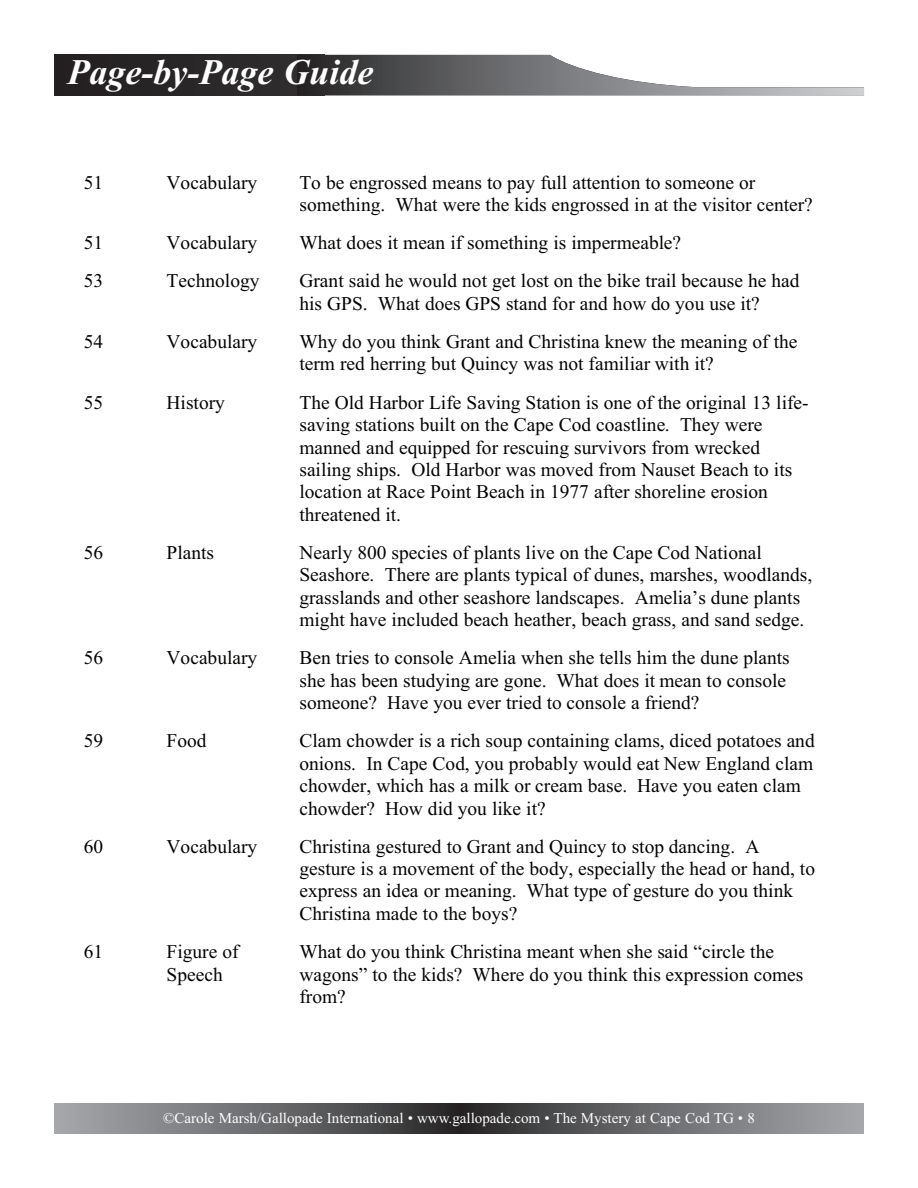
<style>
.page{position:relative;width:918px;height:1188px;background:#fff}
.page>*{position:absolute;margin:0;border:0;box-sizing:border-box;transform-origin:0 0}
.t1{font:italic 700 36px "Times New Roman";color:#fff}
.t2{font:19.5px/22.5px "Times New Roman PSMT+T42+NCSSVR";color:#040503}
.t3{font:15px "Times New Roman";color:#fff}
</style>
<div class="page">
<div style="left:457px;top:1104px;width:407px;height:30px;background:linear-gradient(to right,#2a292a,#a9abaf)"></div>
<div style="left:54px;top:1104px;width:408px;height:30px;background:linear-gradient(to right,#a9acaf,#2b292a)"></div>
<div style="left:54px;top:55px;width:270px;height:40px;background:#282526"></div>
<svg style="left:324px;top:55px;width:540px;height:40px"></svg>
<h1 class="t1" style="left:68px;top:60px;width:307px">Page-by-Page Guide</h1>
<p class="t2" style="left:84px;top:173px;width:21px">51</p>
<p class="t2" style="left:167px;top:173px;width:92px">Vocabulary</p>
<p class="t2" style="left:299px;top:173px;width:515px">To be engrossed means to pay full attention to someone or something. What were the kids engrossed in at the visitor center?</p>
<p class="t2" style="left:84px;top:233px;width:21px">51</p>
<p class="t2" style="left:167px;top:233px;width:92px">Vocabulary</p>
<p class="t2" style="left:299px;top:233px;width:383px">What does it mean if something is impermeable?</p>
<p class="t2" style="left:84px;top:271px;width:21px">53</p>
<p class="t2" style="left:167px;top:271px;width:94px">Technology</p>
<p class="t2" style="left:299px;top:271px;width:502px">Grant said he would not get lost on the bike trail because he had his GPS. What does GPS stand for and how do you use it?</p>
<p class="t2" style="left:84px;top:332px;width:21px">54</p>
<p class="t2" style="left:167px;top:332px;width:92px">Vocabulary</p>
<p class="t2" style="left:299px;top:332px;width:500px">Why do you think Grant and Christina knew the meaning of the term red herring but Quincy was not familiar with it?</p>
<p class="t2" style="left:84px;top:393px;width:21px">55</p>
<p class="t2" style="left:167px;top:393px;width:60px">History</p>
<p class="t2" style="left:299px;top:393px;width:511px">The Old Harbor Life Saving Station is one of the original 13 life&shy;saving stations built on the Cape Cod coastline. They were manned and equipped for rescuing survivors from wrecked sailing ships. Old Harbor was moved from Nauset Beach to its location at Race Point Beach in 1977 after shoreline erosion threatened it.</p>
<p class="t2" style="left:84px;top:543px;width:21px">56</p>
<p class="t2" style="left:167px;top:543px;width:49px">Plants</p>
<p class="t2" style="left:299px;top:543px;width:514px">Nearly 800 species of plants live on the Cape Cod National Seashore. There are plants typical of dunes, marshes, woodlands, grasslands and other seashore landscapes. Amelia’s dune plants might have included beach heather, beach grass, and sand sedge.</p>
<p class="t2" style="left:84px;top:648px;width:21px">56</p>
<p class="t2" style="left:167px;top:648px;width:92px">Vocabulary</p>
<p class="t2" style="left:299px;top:648px;width:492px">Ben tries to console Amelia when she tells him the dune plants she has been studying are gone. What does it mean to console someone? Have you ever tried to console a friend?</p>
<p class="t2" style="left:84px;top:731px;width:21px">59</p>
<p class="t2" style="left:167px;top:731px;width:41px">Food</p>
<p class="t2" style="left:299px;top:731px;width:517px">Clam chowder is a rich soup containing clams, diced potatoes and onions. In Cape Cod, you probably would eat New England clam chowder, which has a milk or cream base. Have you eaten clam chowder? How did you like it?</p>
<p class="t2" style="left:84px;top:837px;width:21px">60</p>
<p class="t2" style="left:167px;top:837px;width:92px">Vocabulary</p>
<p class="t2" style="left:299px;top:837px;width:517px">Christina gestured to Grant and Quincy to stop dancing. A gesture is a movement of the body, especially the head or hand, to express an idea or meaning. What type of gesture do you think Christina made to the boys?</p>
<p class="t2" style="left:84px;top:942px;width:21px">61</p>
<p class="t2" style="left:167px;top:942px;width:73px">Figure of<br>Speech</p>
<p class="t2" style="left:299px;top:942px;width:506px">What do you think Christina meant when she said “circle the wagons” to the kids? Where do you think this expression comes from?</p>
<p class="t3" style="left:163px;top:1113px;width:593px">©Carole Marsh/Gallopade International • www.gallopade.com • The Mystery at Cape Cod TG • 8</p>
</div>
